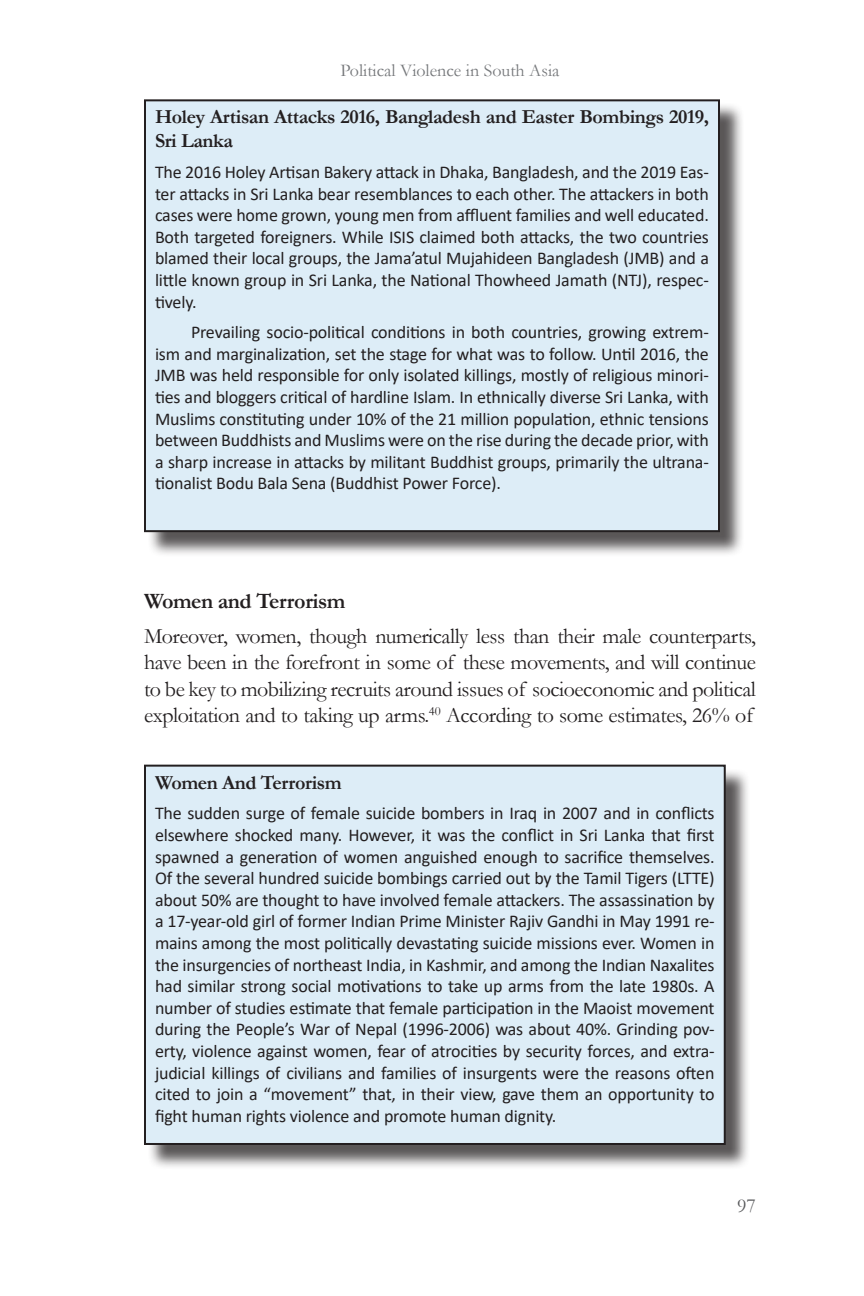
<style>
.page{position:relative;width:864px;height:1296px;background:#fff}
.page>*{position:absolute;margin:0;border:0;box-sizing:border-box;transform-origin:0 0}
.Body_text_-_first_pa{font:22px/26.4px "Garamond";letter-spacing:-.02em;color:#231f20;text-align:justify}
.SUBHEAD_2{font:700 22px "Garamond";letter-spacing:-.02em;color:#231f20}
.SUBHEAD_2-2{font:700 20px/24px "Garamond";letter-spacing:-.02em;color:#231f20}
.t1{font:20px "Garamond";color:#57585a}
.Box_Text-_first_para{font:18px/21.6px "Calibri";letter-spacing:-.01em;color:#231f20;text-align:justify}
.Box_Text{font:18px/21.6px "Calibri";letter-spacing:-.01em;color:#231f20;text-align:justify}
.t2{font:18px "Garamond";color:#76787b}
</style>
<div class="page">
<div style="left:147px;top:768px;width:603px;height:402px;background:#231f20;opacity:.75"></div>
<div style="left:145px;top:766px;width:580px;height:378px;background:#ddedf7"></div>
<div style="left:144px;top:765px;width:582px;height:380px;border:2px solid #231f20"></div>
<div style="left:147px;top:102px;width:598px;height:455px;background:#231f20;opacity:.75"></div>
<div style="left:145px;top:100px;width:574px;height:431px;background:#ddedf7"></div>
<div style="left:144px;top:99px;width:576px;height:433px;border:2px solid #231f20"></div>
<p class="t2" style="left:340px;top:58px;width:221px">Political Violence in South Asia</p>
<p class="SUBHEAD_2-2" style="left:155px;top:105px;width:555px">Holey Artisan Attacks 2016, Bangladesh and Easter Bombings 2019,<br>Sri Lanka</p>
<p class="Box_Text-_first_para" style="left:155px;top:161px;width:555px">The 2016 Holey Artisan Bakery attack in Dhaka, Bangladesh, and the 2019 Eas&shy;ter attacks in Sri Lanka bear resemblances to each other. The attackers in both cases were home grown, young men from affluent families and well educated.<br>Both targeted foreigners. While ISIS claimed both attacks, the two countries blamed their local groups, the Jama’atul Mujahideen Bangladesh (JMB) and a little known group in Sri Lanka, the National Thowheed Jamath (NTJ), respec&shy;tively.</p>
<p class="Box_Text" style="left:155px;top:321px;width:555px;text-indent:36px">Prevailing socio-political conditions in both countries, growing extrem&shy;ism and marginalization, set the stage for what was to follow. Until 2016, the JMB was held responsible for only isolated killings, mostly of religious minori&shy;ties and bloggers critical of hardline Islam. In ethnically diverse Sri Lanka, with Muslims constituting under 10% of the 21 million population, ethnic tensions between Buddhists and Muslims were on the rise during the decade prior, with a sharp increase in attacks by militant Buddhist groups, primarily the ultrana&shy;tionalist Bodu Bala Sena (Buddhist Power Force).</p>
<p class="SUBHEAD_2" style="left:144px;top:586px;width:203px">Women and Terrorism</p>
<p class="Body_text_-_first_pa" style="left:144px;top:622px;width:613px">Moreover, women, though numerically less than their male counterparts, have been in the forefront in some of these movements, and will continue to be key to mobilizing recruits around issues of socioeconomic and political exploitation and to taking up arms.<sup>40</sup> According to some estimates, 26% of</p>
<p class="SUBHEAD_2-2" style="left:155px;top:770px;width:188px">Women And Terrorism</p>
<p class="Box_Text-_first_para" style="left:155px;top:802px;width:561px">The sudden surge of female suicide bombers in Iraq in 2007 and in conflicts elsewhere shocked many. However, it was the conflict in Sri Lanka that first spawned a generation of women anguished enough to sacrifice themselves.<br>Of the several hundred suicide bombings carried out by the Tamil Tigers (LTTE) about 50% are thought to have involved female attackers. The assassination by a 17-year-old girl of former Indian Prime Minister Rajiv Gandhi in May 1991 re&shy;mains among the most politically devastating suicide missions ever. Women in the insurgencies of northeast India, in Kashmir, and among the Indian Naxalites had similar strong social motivations to take up arms from the late 1980s. A number of studies estimate that female participation in the Maoist movement during the People’s War of Nepal (1996-2006) was about 40%. Grinding pov&shy;erty, violence against women, fear of atrocities by security forces, and extra&shy;judicial killings of civilians and families of insurgents were the reasons often cited to join a “movement” that, in their view, gave them an opportunity to fight human rights violence and promote human dignity.</p>
<p class="t1" style="left:737px;top:1192px;width:20px">97</p>
</div>
